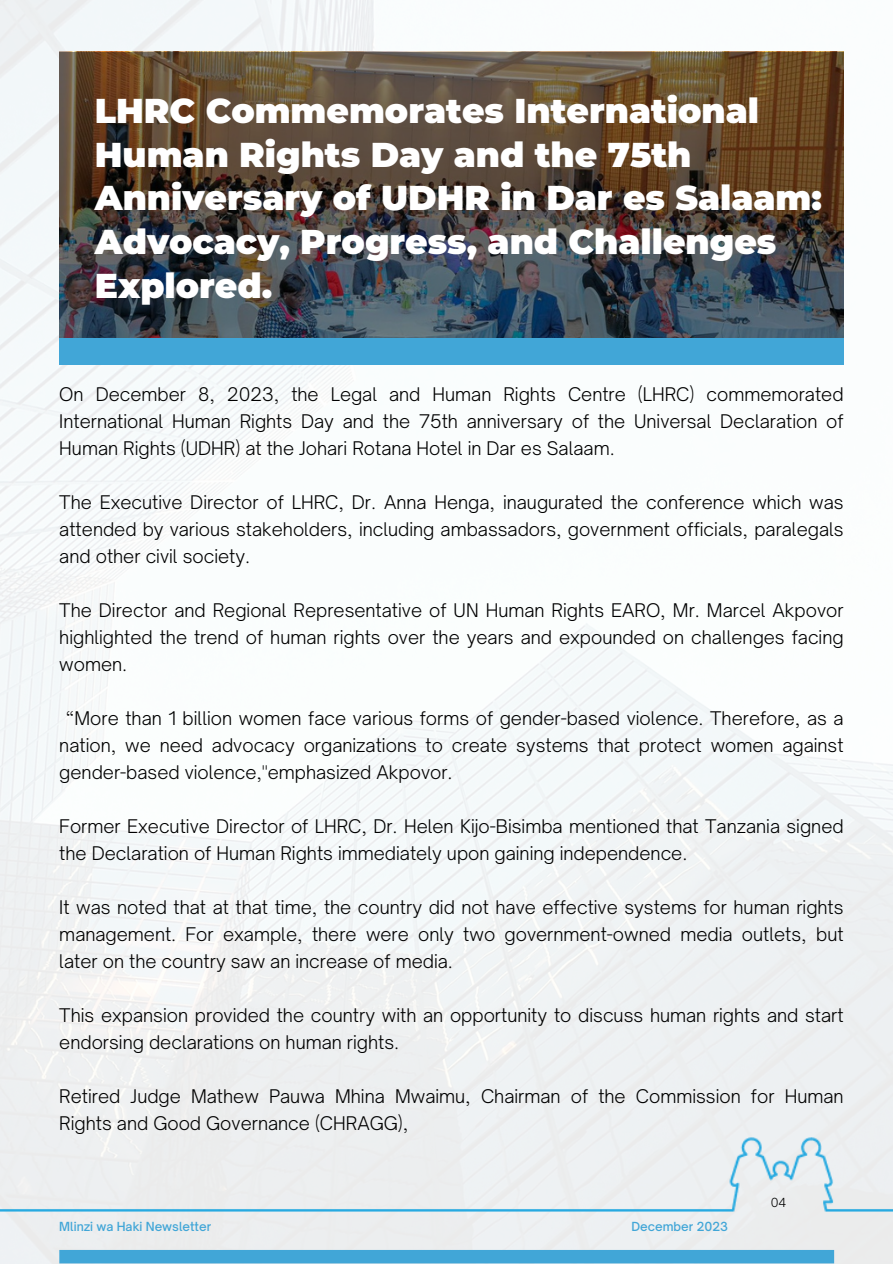
<style>
.page{position:relative;width:893px;height:1264px;background:#fff}
.page>*{position:absolute;margin:0;border:0;box-sizing:border-box;transform-origin:0 0}
.t1{font:900 34.5px/43.8px "Montserrat";color:#fff}
.t2{font:300 18px/27px "Open Sauce One";color:#000;text-align:justify}
.t3{font:500 12px "Open Sauce One";color:#41a6d7}
.t4{font:300 12px "Open Sauce One";color:#000}
</style>
<div class="page">
<img style="left:0;top:0;width:892px;height:1263px">
<div style="left:59px;top:1249px;width:775px;height:14px;background:#41a6d7"></div>
<img style="left:59px;top:52px;width:784px;height:286px">
<div style="left:59px;top:338px;width:784px;height:26px;background:#41a6d7"></div>
<div style="left:0;top:1119px;width:892px;height:101px;background:#eceef0"></div>
<p class="t1" style="left:95px;top:88px;width:728px">LHRC Commemorates International<br>Human Rights Day and the 75th<br>Anniversary of UDHR in Dar es Salaam:<br>Advocacy, Progress, and Challenges<br>Explored.</p>
<p class="t2" style="left:59px;top:381px;width:785px">On December 8, 2023, the Legal and Human Rights Centre (LHRC) commemorated International Human Rights Day and the 75th anniversary of the Universal Declaration of Human Rights (UDHR) at the Johari Rotana Hotel in Dar es Salaam.</p>
<p class="t2" style="left:59px;top:489px;width:785px">The Executive Director of LHRC, Dr. Anna Henga, inaugurated the conference which was attended by various stakeholders, including ambassadors, government officials, paralegals and other civil society.</p>
<p class="t2" style="left:59px;top:597px;width:785px">The Director and Regional Representative of UN Human Rights EARO, Mr. Marcel Akpovor highlighted the trend of human rights over the years and expounded on challenges facing women.</p>
<p class="t2" style="left:59px;top:705px;width:785px;text-indent:7px">“More than 1 billion women face various forms of gender-based violence. Therefore, as a nation, we need advocacy organizations to create systems that protect women against gender-based violence,"emphasized Akpovor.</p>
<p class="t2" style="left:59px;top:813px;width:785px">Former Executive Director of LHRC, Dr. Helen Kijo-Bisimba mentioned that Tanzania signed the Declaration of Human Rights immediately upon gaining independence.</p>
<p class="t2" style="left:59px;top:894px;width:785px">It was noted that at that time, the country did not have effective systems for human rights management. For example, there were only two government-owned media outlets, but later on the country saw an increase of media.</p>
<p class="t2" style="left:59px;top:1002px;width:785px">This expansion provided the country with an opportunity to discuss human rights and start endorsing declarations on human rights.</p>
<p class="t2" style="left:59px;top:1083px;width:785px">Retired Judge Mathew Pauwa Mhina Mwaimu, Chairman of the Commission for Human<br>Rights and Good Governance (CHRAGG),</p>
<p class="t3" style="left:59px;top:1218px;width:153px">Mlinzi wa Haki Newsletter</p>
<p class="t3" style="left:631px;top:1218px;width:98px">December 2023</p>
<p class="t4" style="left:770px;top:1195px;width:17px">04</p>
</div>
